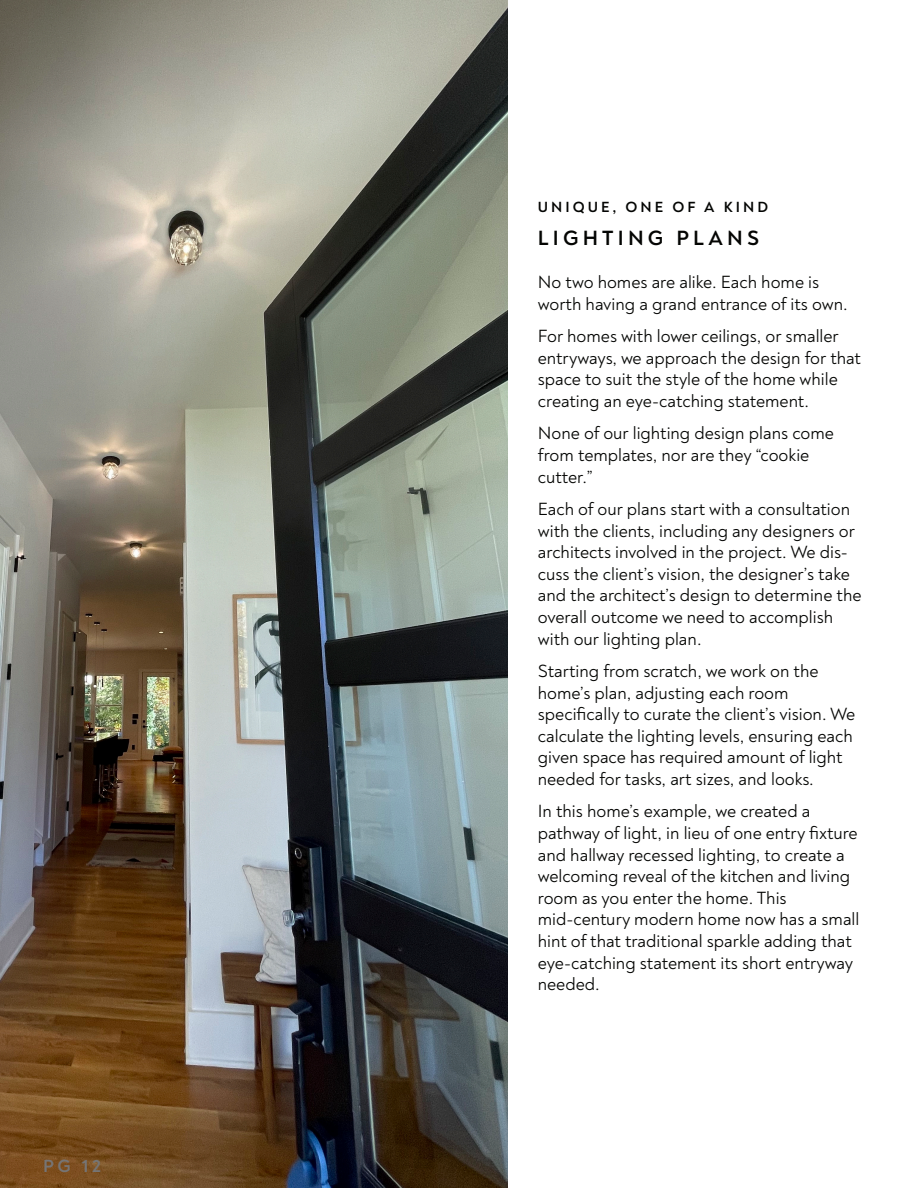
<style>
.page{position:relative;width:918px;height:1188px;background:#fff}
.page>*{position:absolute;margin:0;border:0;box-sizing:border-box;transform-origin:0 0}
.t1{font:700 21px "Noah";letter-spacing:.2em;color:#040503}
.t2{font:18px/21.6px "Noah";color:#040503}
.t3{font:700 18px "Noah";color:#767575}
.t4{font:700 15px "Noah";letter-spacing:.2em;color:#040503}
</style>
<div class="page">
<img style="left:0;top:0;width:508px;height:1188px">
<p class="t3" style="left:43px;top:1154px;width:59px">PG 12</p>
<p class="t4" style="left:538px;top:197px;width:232px">UNIQUE, ONE OF A KIND</p>
<p class="t1" style="left:538px;top:225px;width:223px">LIGHTING PLANS</p>
<p class="t2" style="left:538px;top:271px;width:311px">No two homes are alike. Each home is worth having a grand entrance of its own.</p>
<p class="t2" style="left:538px;top:325px;width:325px">For homes with lower ceilings, or smaller entryways, we approach the design for that space to suit the style of the home while creating an eye-catching statement.</p>
<p class="t2" style="left:538px;top:423px;width:298px">None of our lighting design plans come from templates, nor are they “cookie cutter.”</p>
<p class="t2" style="left:538px;top:498px;width:325px">Each of our plans start with a consultation with the clients, including any designers or architects involved in the project. We dis&shy;cuss the client’s vision, the designer’s take and the architect’s design to determine the overall outcome we need to accomplish with our lighting plan.</p>
<p class="t2" style="left:538px;top:660px;width:319px">Starting from scratch, we work on the home’s plan, adjusting each room specifically to curate the client’s vision. We calculate the lighting levels, ensuring each given space has required amount of light needed for tasks, art sizes, and looks.</p>
<p class="t2" style="left:538px;top:801px;width:323px">In this home’s example, we created a pathway of light, in lieu of one entry fixture and hallway recessed lighting, to create a welcoming reveal of the kitchen and living room as you enter the home. This mid-century modern home now has a small hint of that traditional sparkle adding that eye-catching statement its short entryway needed.</p>
</div>
